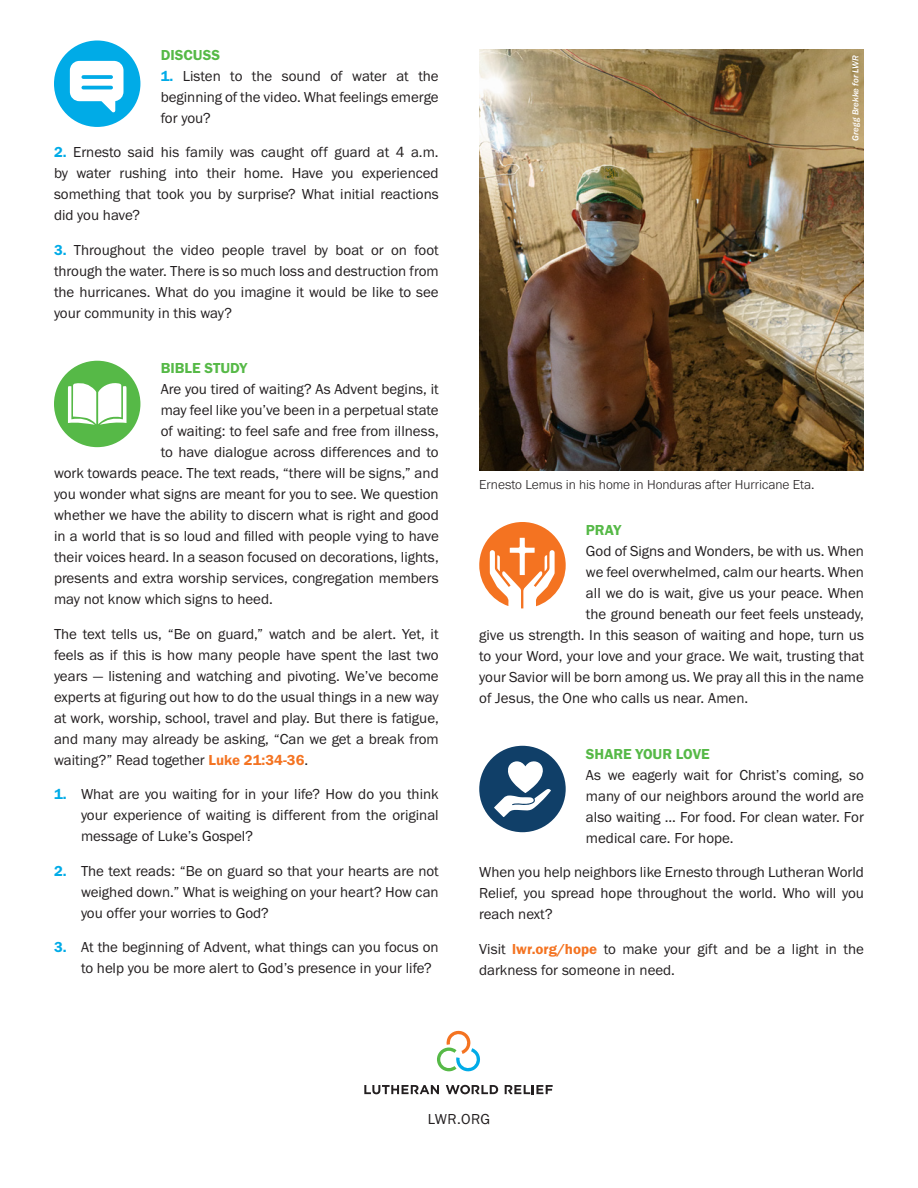
<style>
.page{position:relative;width:918px;height:1188px;background:#fff}
.page>*{position:absolute;margin:0;border:0;box-sizing:border-box;transform-origin:0 0}
.t1{font:15px/21px "Franklin Gothic URW Boo";color:#231f20;text-align:justify}
.t2{font:15px "Franklin Gothic URW Dem";color:#56b947}
.t3{font:300 13.5px "Franklin Gothic URW";color:#231f20}
.t4{font:9px "Franklin Gothic URW Med Ita";letter-spacing:-.005em;color:#fff}
.s1{font-family:"Franklin Gothic URW Dem";color:#00abe7}
.s2{font-family:"Franklin Gothic URW Dem";color:#f47321}
</style>
<div class="page">
<svg style="left:446px;top:1085px;width:52px;height:9px"></svg>
<svg style="left:505px;top:1085px;width:48px;height:9px"></svg>
<svg style="left:364px;top:1085px;width:75px;height:9px"></svg>
<svg style="left:437px;top:1030px;width:43px;height:42px"></svg>
<svg style="left:54px;top:40px;width:86px;height:87px"></svg>
<svg style="left:54px;top:361px;width:86px;height:86px"></svg>
<svg style="left:479px;top:522px;width:87px;height:86px"></svg>
<svg style="left:479px;top:746px;width:87px;height:86px"></svg>
<img style="left:479px;top:50px;width:385px;height:421px">
<p class="t2" style="left:161px;top:45px;width:61px">DISCUSS</p>
<p class="t1" style="left:161px;top:65px;width:280px"><span class="s1">1.</span> Listen to the sound of water at the beginning of the video. What feelings emerge for you?</p>
<p class="t1" style="left:54px;top:141px;width:386px"><span class="s1">2.</span> Ernesto said his family was caught off guard at 4 a.m. by water rushing into their home. Have you experienced something that took you by surprise? What initial reactions did you have?</p>
<p class="t1" style="left:54px;top:239px;width:386px"><span class="s1">3.</span> Throughout the video people travel by boat or on foot through the water. There is so much loss and destruction from the hurricanes. What do you imagine it would be like to see your community in this way?</p>
<p class="t2" style="left:161px;top:359px;width:88px">BIBLE STUDY</p>
<p class="t1" style="left:161px;top:378px;width:280px">Are you tired of waiting? As Advent begins, it</p>
<p class="t1" style="left:161px;top:399px;width:280px">may feel like you’ve been in a perpetual state</p>
<p class="t1" style="left:161px;top:420px;width:280px">of waiting: to feel safe and free from illness,</p>
<p class="t1" style="left:161px;top:441px;width:280px">to have dialogue across differences and to</p>
<p class="t1" style="left:54px;top:462px;width:386px">work towards peace. The text reads, “there will be signs,” and</p>
<p class="t1" style="left:54px;top:483px;width:386px">you wonder what signs are meant for you to see. We question</p>
<p class="t1" style="left:54px;top:504px;width:386px">whether we have the ability to discern what is right and good</p>
<p class="t1" style="left:54px;top:525px;width:386px">in a world that is so loud and filled with people vying to have</p>
<p class="t1" style="left:54px;top:546px;width:386px">their voices heard. In a season focused on decorations, lights,</p>
<p class="t1" style="left:54px;top:567px;width:386px">presents and extra worship services, congregation members</p>
<p class="t1" style="left:54px;top:588px;width:220px">may not know which signs to heed.</p>
<p class="t1" style="left:54px;top:623px;width:386px">The text tells us, “Be on guard,” watch and be alert. Yet, it feels as if this is how many people have spent the last two years — listening and watching and pivoting. We’ve become experts at figuring out how to do the usual things in a new way at work, worship, school, travel and play. But there is fatigue, and many may already be asking, “Can we get a break from waiting?” Read together <span class="s2">Luke 21:34-36</span>.</p>
<p class="t1" style="left:81px;top:783px;width:359px;text-indent:-27px"><span class="s1">1.</span> What are you waiting for in your life? How do you think your experience of waiting is different from the original message of Luke’s Gospel?</p>
<p class="t1" style="left:81px;top:860px;width:359px;text-indent:-27px"><span class="s1">2.</span> The text reads: “Be on guard so that your hearts are not weighed down.” What is weighing on your heart? How can you offer your worries to God?</p>
<p class="t1" style="left:81px;top:936px;width:359px;text-indent:-27px"><span class="s1">3.</span> At the beginning of Advent, what things can you focus on to help you be more alert to God’s presence in your life?</p>
<p class="t4" style="left:850px;top:141px;width:87px;rotate:-90deg">Gregg Brekke for LWR</p>
<p class="t3" style="left:479px;top:476px;width:337px">Ernesto Lemus in his home in Honduras after Hurricane Eta.</p>
<p class="t2" style="left:586px;top:521px;width:37px">PRAY</p>
<p class="t1" style="left:586px;top:541px;width:280px">God of Signs and Wonders, be with us. When</p>
<p class="t1" style="left:586px;top:562px;width:280px">we feel overwhelmed, calm our hearts. When</p>
<p class="t1" style="left:586px;top:583px;width:279px">all we do is wait, give us your peace. When</p>
<p class="t1" style="left:586px;top:604px;width:280px">the ground beneath our feet feels unsteady,</p>
<p class="t1" style="left:479px;top:625px;width:386px">give us strength. In this season of waiting and hope, turn us</p>
<p class="t1" style="left:479px;top:646px;width:386px">to your Word, your love and your grace. We wait, trusting that</p>
<p class="t1" style="left:479px;top:667px;width:386px">your Savior will be born among us. We pray all this in the name</p>
<p class="t1" style="left:479px;top:688px;width:271px">of Jesus, the One who calls us near. Amen.</p>
<p class="t2" style="left:586px;top:745px;width:125px">SHARE YOUR LOVE</p>
<p class="t1" style="left:586px;top:764px;width:280px">As we eagerly wait for Christ’s coming, so many of our neighbors around the world are also waiting ... For food. For clean water. For medical care. For hope.</p>
<p class="t1" style="left:479px;top:862px;width:386px">When you help neighbors like Ernesto through Lutheran World Relief, you spread hope throughout the world. Who will you reach next?</p>
<p class="t1" style="left:479px;top:938px;width:386px">Visit <span class="s2">lwr.org/hope</span> to make your gift and be a light in the darkness for someone in need.</p>
<p class="t1" style="left:428px;top:1108px;width:64px">LWR.ORG</p>
</div>
